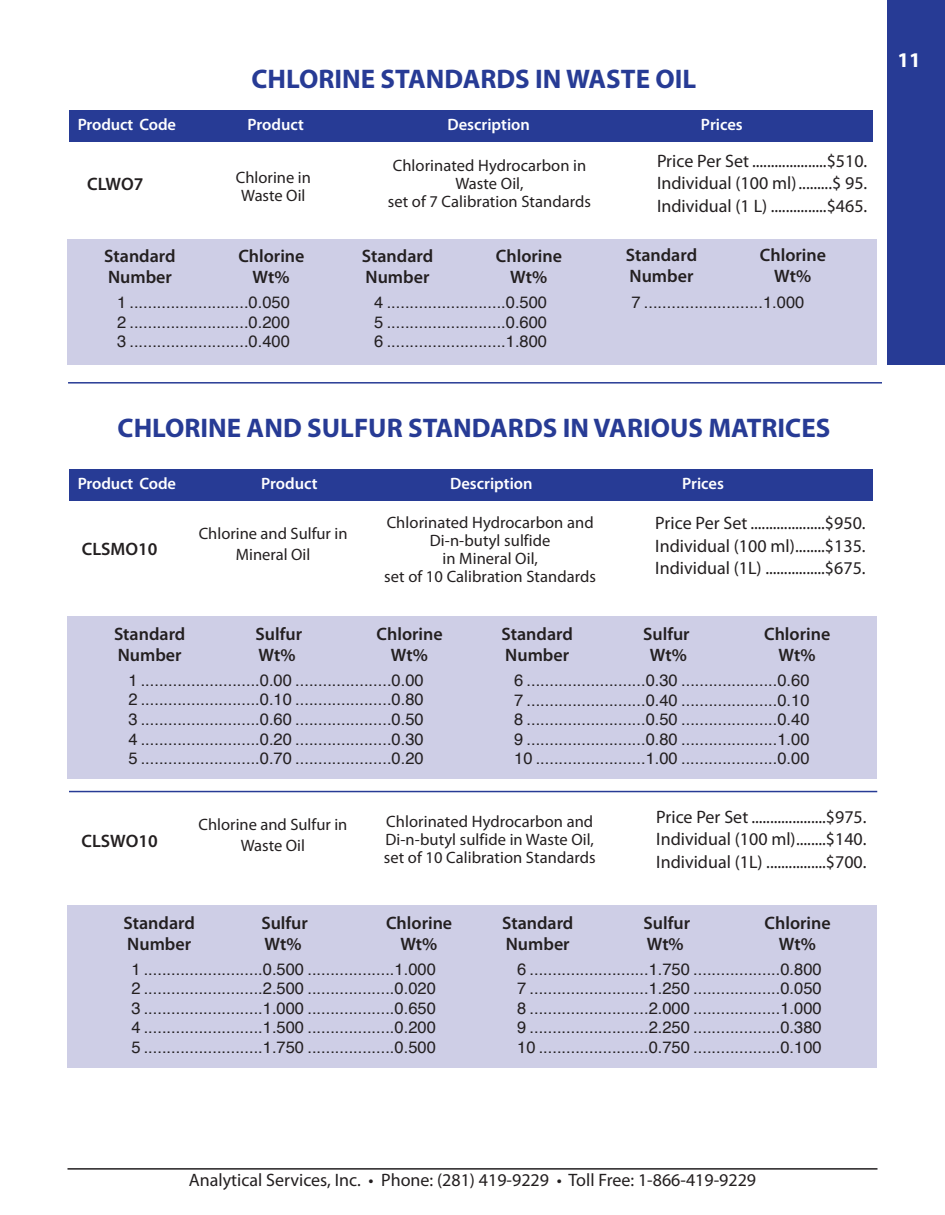
<style>
.page{position:relative;width:945px;height:1215px;background:#fff}
.page>*{position:absolute;margin:0;border:0;box-sizing:border-box;transform-origin:0 0}
.t1{font:700 27px "Myriad Pro";color:#273b95}
.t2{font:700 21px "Myriad Pro";color:#fff}
.t3{font:18px/22.5px "Myriad Pro";color:#231f20;text-align:justify}
.t4{font:600 18px "Myriad Pro";color:#231f20}
.t5{font:16.5px/19.5px "Helvetica";color:#231f20;text-align:justify}
.t6{font:16.5px/18px "Myriad Pro";letter-spacing:.005em;color:#231f20;text-align:center}
.t7{font:600 16.5px "Myriad Pro";color:#fff}
</style>
<div class="page">
<hr style="left:68px;top:1168px;width:810px;height:2px;background:#231f20">
<div style="left:888px;top:0;width:57px;height:365px;background:#273b95"></div>
<div style="left:68px;top:616px;width:810px;height:163px;background:#cecee6"></div>
<div style="left:68px;top:239px;width:810px;height:126px;background:#cecee6"></div>
<div style="left:69px;top:110px;width:803px;height:32px;background:#273b95"></div>
<div style="left:69px;top:469px;width:803px;height:32px;background:#273b95"></div>
<div style="left:68px;top:905px;width:810px;height:163px;background:#cecee6"></div>
<hr style="left:69px;top:791px;width:808px;height:1px;background:#273b95">
<hr style="left:68px;top:382px;width:814px;height:2px;background:#273b95">
<h1 class="t1" style="left:252px;top:69px;width:446px">CHLORINE STANDARDS IN WASTE OIL</h1>
<p class="t7" style="left:78px;top:118px;width:100px">Product Code</p>
<p class="t7" style="left:248px;top:118px;width:58px">Product</p>
<p class="t7" style="left:447px;top:118px;width:84px">Description</p>
<p class="t7" style="left:701px;top:118px;width:43px">Prices</p>
<p class="t4" style="left:87px;top:177px;width:58px">CLWO7</p>
<p class="t6" style="left:236px;top:170px;width:76px">Chlorine in<br>Waste Oil</p>
<p class="t4" style="left:104px;top:250px;width:73px">Standard</p>
<p class="t4" style="left:238px;top:250px;width:68px">Chlorine</p>
<p class="t4" style="left:108px;top:271px;width:65px">Number</p>
<p class="t4" style="left:253px;top:271px;width:39px">Wt%</p>
<p class="t6" style="left:388px;top:158px;width:205px">Chlorinated Hydrocarbon in<br>Waste Oil,<br>set of 7 Calibration Standards</p>
<p class="t4" style="left:362px;top:249px;width:73px">Standard</p>
<p class="t4" style="left:496px;top:249px;width:68px">Chlorine</p>
<p class="t4" style="left:366px;top:270px;width:65px">Number</p>
<p class="t4" style="left:510px;top:270px;width:39px">Wt%</p>
<p class="t3" style="left:657px;top:151px;width:212px">Price Per Set ....................$510.<br>Individual (100 ml) .........$ 95.<br>Individual (1 L) ...............$465.</p>
<p class="t4" style="left:626px;top:248px;width:73px">Standard</p>
<p class="t4" style="left:760px;top:248px;width:68px">Chlorine</p>
<p class="t4" style="left:630px;top:269px;width:65px">Number</p>
<p class="t4" style="left:774px;top:269px;width:39px">Wt%</p>
<p class="t5" style="left:117px;top:294px;width:174px">1 ..........................0.050<br>2 ..........................0.200<br>3 ..........................0.400</p>
<p class="t5" style="left:374px;top:294px;width:174px">4 ..........................0.500<br>5 ..........................0.600<br>6 ..........................1.800</p>
<p class="t5" style="left:632px;top:294px;width:174px">7 ..........................1.000</p>
<h1 class="t1" style="left:118px;top:418px;width:714px">CHLORINE AND SULFUR STANDARDS IN VARIOUS MATRICES</h1>
<p class="t7" style="left:78px;top:477px;width:100px">Product Code</p>
<p class="t7" style="left:261px;top:477px;width:58px">Product</p>
<p class="t7" style="left:450px;top:477px;width:84px">Description</p>
<p class="t7" style="left:682px;top:477px;width:43px">Prices</p>
<p class="t3" style="left:655px;top:513px;width:212px">Price Per Set ....................$950.<br>Individual (100 ml)........$135.<br>Individual (1L) ................$675.</p>
<p class="t6" style="left:384px;top:514px;width:213px">Chlorinated Hydrocarbon and<br>Di-n-butyl sulfide<br>in Mineral Oil,<br>set of 10 Calibration Standards</p>
<p class="t6" style="left:199px;top:525px;width:150px;line-height:21px">Chlorine and Sulfur in<br>Mineral Oil</p>
<p class="t4" style="left:82px;top:542px;width:77px">CLSMO10</p>
<p class="t4" style="left:114px;top:627px;width:73px">Standard</p>
<p class="t4" style="left:256px;top:627px;width:48px">Sulfur</p>
<p class="t4" style="left:377px;top:627px;width:68px">Chlorine</p>
<p class="t4" style="left:118px;top:648px;width:65px">Number</p>
<p class="t4" style="left:259px;top:648px;width:39px">Wt%</p>
<p class="t4" style="left:391px;top:648px;width:39px">Wt%</p>
<p class="t4" style="left:502px;top:627px;width:73px">Standard</p>
<p class="t4" style="left:643px;top:627px;width:48px">Sulfur</p>
<p class="t4" style="left:764px;top:627px;width:68px">Chlorine</p>
<p class="t4" style="left:505px;top:648px;width:65px">Number</p>
<p class="t4" style="left:650px;top:648px;width:39px">Wt%</p>
<p class="t4" style="left:778px;top:648px;width:39px">Wt%</p>
<p class="t5" style="left:128px;top:672px;width:297px">1 ..........................0.00 .....................0.00<br>2 ..........................0.10 .....................0.80<br>3 ..........................0.60 .....................0.50<br>4 ..........................0.20 .....................0.30<br>5 ..........................0.70 .....................0.20</p>
<p class="t5" style="left:514px;top:672px;width:297px">6 ..........................0.30 .....................0.60<br>7 ..........................0.40 .....................0.10<br>8 ..........................0.50 .....................0.40<br>9 ..........................0.80 .....................1.00<br>10 ........................1.00 .....................0.00</p>
<p class="t4" style="left:81px;top:834px;width:78px">CLSWO10</p>
<p class="t6" style="left:199px;top:815px;width:150px;line-height:21px">Chlorine and Sulfur in<br>Waste Oil</p>
<p class="t6" style="left:384px;top:814px;width:213px;text-align:left">Chlorinated Hydrocarbon and<br>Di-n-butyl sulfide in Waste Oil, set of 10 Calibration Standards</p>
<p class="t3" style="left:656px;top:807px;width:212px">Price Per Set ....................$975.<br>Individual (100 ml)........$140.<br>Individual (1L) ................$700.</p>
<p class="t4" style="left:124px;top:916px;width:73px">Standard</p>
<p class="t4" style="left:261px;top:916px;width:48px">Sulfur</p>
<p class="t4" style="left:386px;top:916px;width:68px">Chlorine</p>
<p class="t4" style="left:127px;top:937px;width:65px">Number</p>
<p class="t4" style="left:264px;top:937px;width:39px">Wt%</p>
<p class="t4" style="left:400px;top:937px;width:39px">Wt%</p>
<p class="t4" style="left:502px;top:916px;width:73px">Standard</p>
<p class="t4" style="left:644px;top:916px;width:48px">Sulfur</p>
<p class="t4" style="left:765px;top:916px;width:68px">Chlorine</p>
<p class="t4" style="left:506px;top:937px;width:65px">Number</p>
<p class="t4" style="left:647px;top:937px;width:39px">Wt%</p>
<p class="t4" style="left:779px;top:937px;width:39px">Wt%</p>
<p class="t5" style="left:131px;top:960px;width:306px">1 ..........................0.500 ...................1.000<br>2 ..........................2.500 ...................0.020<br>3 ..........................1.000 ...................0.650<br>4 ..........................1.500 ...................0.200<br>5 ..........................1.750 ...................0.500</p>
<p class="t5" style="left:517px;top:960px;width:306px">6 ..........................1.750 ...................0.800<br>7 ..........................1.250 ...................0.050<br>8 ..........................2.000 ...................1.000<br>9 ..........................2.250 ...................0.380<br>10 ........................0.750 ...................0.1-00</p>
<p class="t2" style="left:898px;top:52px;width:25px">11</p>
<p class="t3" style="left:189px;top:1170px;width:569px">Analytical Services, Inc. • Phone: (281) 419-9229 • Toll Free: 1-866-419-9229</p>
</div>
